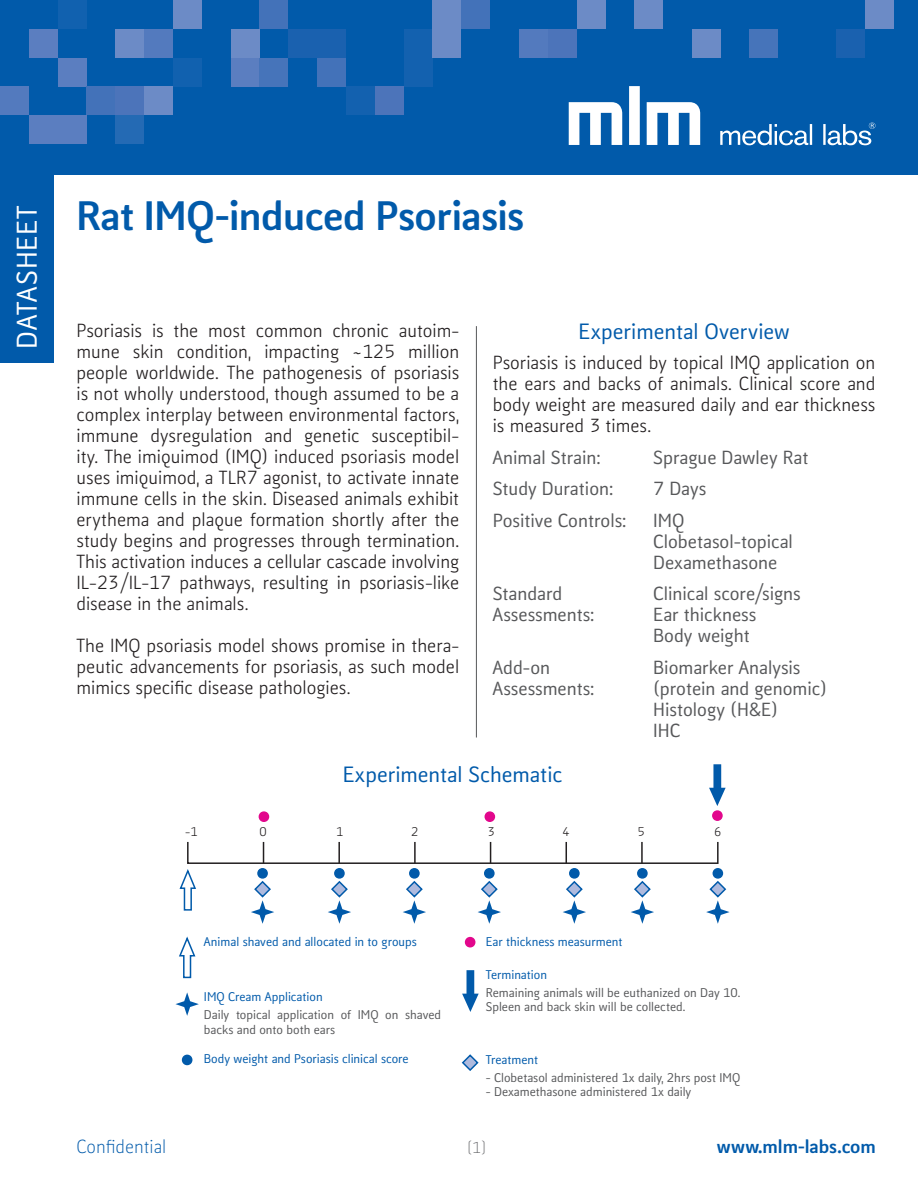
<style>
.page{position:relative;width:918px;height:1188px;background:#fff}
.page>*{position:absolute;margin:0;border:0;box-sizing:border-box;transform-origin:0 0}
.t1{font:800 39px "Kofi Pure Sans";letter-spacing:-.01em;color:#015aaa}
.t2{font:500 27px "Kofi Pure Sans";letter-spacing:.025em;color:#fff}
.t3{font:500 21px "Kofi Pure Sans";color:#015aaa}
.t4{font:18px/21px "Kofi Pure Sans";color:#231f20;text-align:justify}
.t5{font:500 18px "Kofi Pure Sans";color:#57585a}
.t6{font:800 18px "Kofi Pure Sans";color:#015aaa}
.t7{font:300 18px "Kofi Pure Sans";color:#015aaa}
.t8{font:300 15px "Kofi Pure Sans";color:#6c6d70}
.t9{font:500 12px/14.4px "Kofi Pure Sans";color:#57585a}
.t10{font:500 12px "Kofi Pure Sans";color:#015aaa}
.t11{font:12px "Kofi Pure Sans";color:#231f20}
</style>
<div class="page">
<div style="left:0;top:0;width:918px;height:175px;background:#015aaa"></div>
<div style="left:29px;top:29px;width:29px;height:29px;background:#5b7ec0"></div>
<div style="left:115px;top:29px;width:29px;height:29px;background:#6c8bc6"></div>
<div style="left:144px;top:29px;width:29px;height:29px;background:#537abe"></div>
<div style="left:231px;top:29px;width:28px;height:29px;background:#6c8bc6"></div>
<div style="left:288px;top:29px;width:29px;height:29px;background:#1a61af"></div>
<div style="left:317px;top:29px;width:29px;height:29px;background:#1a61af"></div>
<div style="left:404px;top:29px;width:28px;height:29px;background:#1361af"></div>
<div style="left:432px;top:29px;width:29px;height:29px;background:#6c8bc6"></div>
<div style="left:548px;top:29px;width:29px;height:29px;background:#4c74ba"></div>
<div style="left:519px;top:29px;width:29px;height:29px;background:#537abe"></div>
<div style="left:58px;top:58px;width:28px;height:28px;background:#5b7ec0"></div>
<div style="left:173px;top:58px;width:29px;height:28px;background:#1161af"></div>
<div style="left:231px;top:58px;width:28px;height:28px;background:#5b7ec0"></div>
<div style="left:259px;top:58px;width:29px;height:28px;background:#4674ba"></div>
<div style="left:317px;top:58px;width:29px;height:28px;background:#4372b9"></div>
<div style="left:404px;top:58px;width:28px;height:28px;background:#1361af"></div>
<div style="left:86px;top:86px;width:29px;height:29px;background:#4372b9"></div>
<div style="left:115px;top:86px;width:29px;height:29px;background:#4c74ba"></div>
<div style="left:144px;top:86px;width:29px;height:29px;background:#6c8bc6"></div>
<div style="left:346px;top:86px;width:29px;height:29px;background:#1361af"></div>
<div style="left:375px;top:86px;width:29px;height:29px;background:#4c74ba"></div>
<div style="left:0;top:86px;width:29px;height:29px;background:#537abe"></div>
<div style="left:29px;top:115px;width:29px;height:29px;background:#5b7ec0"></div>
<div style="left:58px;top:115px;width:28px;height:29px;background:#5b7ec0"></div>
<div style="left:115px;top:115px;width:29px;height:29px;background:#246ab4"></div>
<div style="left:58px;top:0;width:28px;height:29px;background:#1161af"></div>
<div style="left:173px;top:0;width:29px;height:29px;background:#6c8bc6"></div>
<div style="left:634px;top:0;width:29px;height:29px;background:#6c8bc6"></div>
<div style="left:259px;top:0;width:29px;height:29px;background:#4372b9"></div>
<div style="left:432px;top:0;width:29px;height:29px;background:#6c8bc6"></div>
<div style="left:692px;top:29px;width:29px;height:29px;background:#6c8bc6"></div>
<div style="left:750px;top:29px;width:28px;height:29px;background:#4674ba"></div>
<div style="left:836px;top:29px;width:29px;height:29px;background:#1a61af"></div>
<div style="left:865px;top:0;width:29px;height:29px;background:#6c8bc6"></div>
<div style="left:461px;top:0;width:29px;height:29px;background:#4372b9"></div>
<div style="left:577px;top:0;width:28px;height:29px;background:#6c8bc6"></div>
<svg style="left:569px;top:86px;width:131px;height:59px"></svg>
<svg style="left:720px;top:122px;width:155px;height:23px"></svg>
<div style="left:0;top:172px;width:54px;height:191px;background:#015aaa"></div>
<svg style="left:464px;top:936px;width:12px;height:12px"></svg>
<svg style="left:181px;top:1054px;width:12px;height:12px"></svg>
<svg style="left:179px;top:936px;width:17px;height:43px"></svg>
<svg style="left:462px;top:970px;width:17px;height:42px"></svg>
<svg style="left:175px;top:992px;width:24px;height:24px"></svg>
<hr style="left:476px;top:326px;width:1px;height:412px;background:#57585a">
<div style="left:187px;top:841px;width:532px;height:23px;border:2px solid #231f20"></div>
<hr style="left:338px;top:842px;width:2px;height:21px;background:#231f20">
<hr style="left:414px;top:842px;width:2px;height:21px;background:#231f20">
<hr style="left:641px;top:842px;width:2px;height:21px;background:#231f20">
<svg style="left:179px;top:869px;width:17px;height:42px"></svg>
<svg style="left:251px;top:842px;width:23px;height:82px"></svg>
<svg style="left:328px;top:868px;width:23px;height:56px"></svg>
<svg style="left:403px;top:868px;width:23px;height:56px"></svg>
<svg style="left:478px;top:842px;width:23px;height:82px"></svg>
<svg style="left:563px;top:842px;width:23px;height:82px"></svg>
<svg style="left:631px;top:868px;width:23px;height:56px"></svg>
<svg style="left:706px;top:868px;width:24px;height:56px"></svg>
<svg style="left:258px;top:811px;width:12px;height:11px"></svg>
<svg style="left:484px;top:811px;width:12px;height:11px"></svg>
<svg style="left:709px;top:764px;width:17px;height:57px"></svg>
<svg style="left:461px;top:1054px;width:18px;height:17px"></svg>
<p class="t2" style="left:9px;top:349px;width:145px;rotate:-90deg">DATASHEET</p>
<p class="t1" style="left:77px;top:188px;width:449px">Rat IMQ-induced Psoriasis</p>
<p class="t4" style="left:77px;top:320px;width:384px">Psoriasis is the most common chronic autoim&shy;mune skin condition, impacting ~125 million people worldwide. The pathogenesis of psoriasis is not wholly understood, though assumed to be a complex interplay between environmental factors, immune dysregulation and genetic susceptibil&shy;ity. The imiquimod (IMQ) induced psoriasis model uses imiquimod, a TLR7 agonist, to activate innate immune cells in the skin. Diseased animals exhibit erythema and plaque formation shortly after the study begins and progresses through termination.<br>This activation induces a cellular cascade involving IL-23/IL-17 pathways, resulting in psoriasis-like disease in the animals.</p>
<p class="t4" style="left:77px;top:635px;width:384px">The IMQ psoriasis model shows promise in thera&shy;peutic advancements for psoriasis, as such model mimics specific disease pathologies.</p>
<p class="t3" style="left:579px;top:318px;width:213px">Experimental Overview</p>
<p class="t4" style="left:493px;top:352px;width:384px">Psoriasis is induced by topical IMQ application on the ears and backs of animals. Clinical score and body weight are measured daily and ear thickness is measured 3 times.</p>
<p class="t5" style="left:493px;top:445px;width:109px">Animal Strain:</p>
<p class="t5" style="left:653px;top:445px;width:157px">Sprague Dawley Rat</p>
<p class="t5" style="left:493px;top:477px;width:122px">Study Duration:</p>
<p class="t5" style="left:653px;top:477px;width:54px">7 Days</p>
<p class="t5" style="left:493px;top:508px;width:135px">Positive Controls:</p>
<p class="t5" style="left:653px;top:508px;width:33px">IMQ</p>
<p class="t5" style="left:653px;top:529px;width:141px">Clobetasol-topical</p>
<p class="t5" style="left:653px;top:550px;width:126px">Dexamethasone</p>
<p class="t5" style="left:493px;top:582px;width:71px">Standard</p>
<p class="t5" style="left:653px;top:582px;width:149px">Clinical score/signs</p>
<p class="t5" style="left:493px;top:603px;width:103px">Assessments:</p>
<p class="t5" style="left:653px;top:603px;width:104px">Ear thickness</p>
<p class="t5" style="left:653px;top:624px;width:98px">Body weight</p>
<p class="t5" style="left:493px;top:655px;width:59px">Add-on</p>
<p class="t5" style="left:653px;top:655px;width:149px">Biomarker Analysis</p>
<p class="t5" style="left:493px;top:676px;width:103px">Assessments:</p>
<p class="t5" style="left:653px;top:676px;width:175px">(protein and genomic)</p>
<p class="t5" style="left:653px;top:697px;width:126px">Histology (H&amp;E)</p>
<p class="t5" style="left:653px;top:718px;width:29px">IHC</p>
<p class="t3" style="left:343px;top:760px;width:221px">Experimental Schematic</p>
<p class="t11" style="left:185px;top:824px;width:14px">-1</p>
<p class="t11" style="left:260px;top:824px;width:9px">0</p>
<p class="t11" style="left:336px;top:824px;width:9px">1</p>
<p class="t11" style="left:411px;top:824px;width:9px">2</p>
<p class="t11" style="left:488px;top:824px;width:9px">3</p>
<p class="t11" style="left:563px;top:824px;width:9px">4</p>
<p class="t11" style="left:638px;top:824px;width:9px">5</p>
<p class="t11" style="left:714px;top:824px;width:9px">6</p>
<p class="t10" style="left:204px;top:934px;width:214px">Animal shaved and allocated in to groups</p>
<p class="t10" style="left:204px;top:989px;width:120px">IMQ Cream Application</p>
<p class="t9" style="left:204px;top:1008px;width:239px">Daily topical application of IMQ on shaved backs and onto both ears</p>
<p class="t10" style="left:204px;top:1051px;width:206px">Body weight and Psoriasis clinical score</p>
<p class="t10" style="left:486px;top:934px;width:138px">Ear thickness measurment</p>
<p class="t10" style="left:486px;top:967px;width:63px">Termination</p>
<p class="t9" style="left:486px;top:986px;width:256px">Remaining animals will be euthanized on Day 10.<br>Spleen and back skin will be collected.</p>
<p class="t10" style="left:486px;top:1052px;width:54px">Treatment</p>
<p class="t9" style="left:486px;top:1071px;width:256px">- Clobetasol administered 1x daily, 2hrs post IMQ</p>
<p class="t9" style="left:486px;top:1085px;width:207px">- Dexamethasone administered 1x daily</p>
<p class="t7" style="left:77px;top:1136px;width:91px">Confidential</p>
<p class="t6" style="left:717px;top:1134px;width:160px">www.mlm-labs.com</p>
<p class="t8" style="left:467px;top:1138px;width:21px">[1]</p>
</div>
